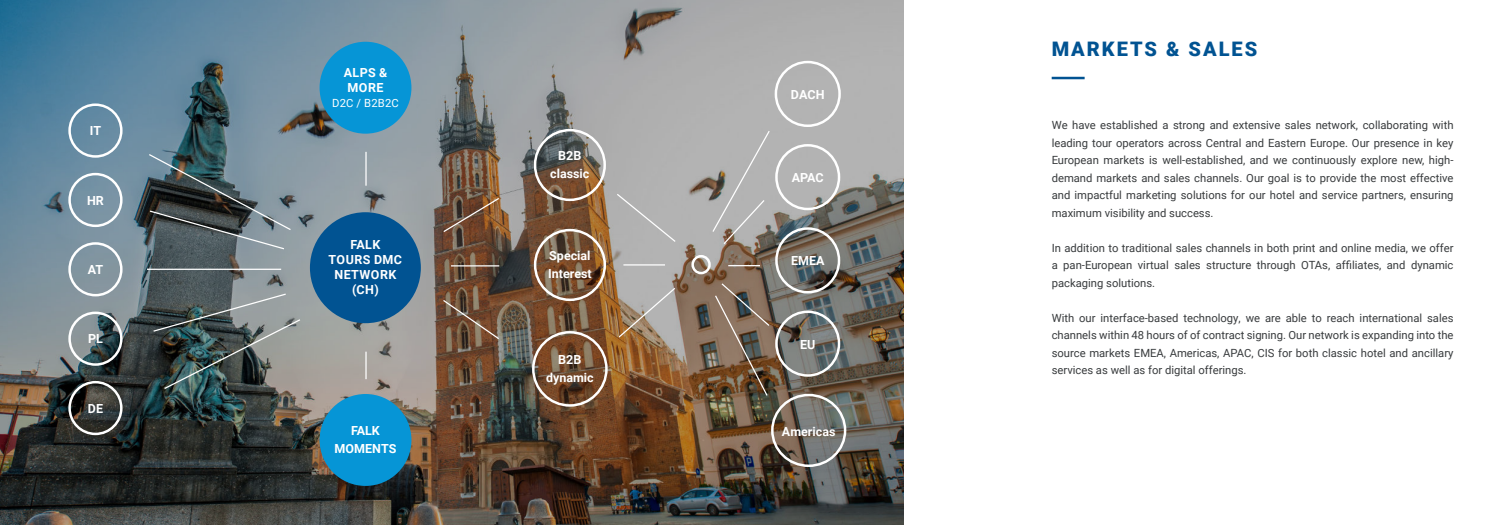
<style>
.page{position:relative;width:1489px;height:525px;background:#fff}
.page>*{position:absolute;margin:0;border:0;box-sizing:border-box;transform-origin:0 0}
.t1{font:900 20px "Roboto";letter-spacing:.1em;color:#015392}
.t2{font:700 12.5px/17.5px "Roboto";color:#fff;text-align:center}
.t3{font:700 12.5px/15px "Roboto";letter-spacing:.035em;color:#fff;text-align:center}
.t4{font:11.25px/17.5px "Roboto";color:#383b3d;text-align:justify}
.t5{font:11.25px "Roboto";letter-spacing:.015em;color:#fff}
</style>
<div class="page">
<hr style="left:1051px;top:77px;width:33px;height:2px;background:#015392">
<img style="left:0;top:0;width:903px;height:524px">
<div style="left:310px;top:212px;width:111px;height:111px;background:#015392;border-radius:50%"></div>
<div style="left:68px;top:103px;width:55px;height:55px;border:3px solid #fff;border-radius:50%"></div>
<div style="left:533px;top:129px;width:73px;height:72px;border:3px solid #fff;border-radius:50%"></div>
<div style="left:319px;top:42px;width:92px;height:92px;background:#0695d6;border-radius:50%"></div>
<div style="left:775px;top:227px;width:65px;height:66px;border:3px solid #fff;border-radius:50%"></div>
<div style="left:775px;top:144px;width:65px;height:66px;border:3px solid #fff;border-radius:50%"></div>
<div style="left:771px;top:393px;width:75px;height:74px;border:3px solid #fff;border-radius:50%"></div>
<div style="left:775px;top:310px;width:65px;height:66px;border:3px solid #fff;border-radius:50%"></div>
<div style="left:774px;top:61px;width:66px;height:66px;border:3px solid #fff;border-radius:50%"></div>
<div style="left:68px;top:173px;width:55px;height:54px;border:3px solid #fff;border-radius:50%"></div>
<div style="left:68px;top:242px;width:55px;height:54px;border:3px solid #fff;border-radius:50%"></div>
<div style="left:68px;top:311px;width:55px;height:54px;border:3px solid #fff;border-radius:50%"></div>
<div style="left:68px;top:381px;width:55px;height:54px;border:3px solid #fff;border-radius:50%"></div>
<svg style="left:148px;top:153px;width:144px;height:97px;background:#5a676d"></svg>
<img style="left:152px;top:292px;width:149px;height:98px">
<hr style="left:365px;top:152px;width:1px;height:33px;background:#fff">
<div style="left:534px;top:229px;width:72px;height:72px;border:3px solid #fff;border-radius:50%"></div>
<div style="left:532px;top:331px;width:75px;height:75px;border:3px solid #fff;border-radius:50%"></div>
<svg style="left:442px;top:298px;width:58px;height:42px;background:#755640"></svg>
<hr style="left:147px;top:268px;width:134px;height:2px;background:#fff">
<hr style="left:451px;top:265px;width:48px;height:1px;background:#fff">
<hr style="left:728px;top:265px;width:32px;height:1px;background:#fff">
<svg style="left:711px;top:129px;width:59px;height:116px;background:#aeacab"></svg>
<img style="left:713px;top:282px;width:57px;height:115px">
<div style="left:319px;top:394px;width:92px;height:91px;background:#0695d6;border-radius:50%"></div>
<svg style="left:365px;top:351px;width:1px;height:28px"></svg>
<svg style="left:442px;top:196px;width:58px;height:37px;background:#78543b"></svg>
<hr style="left:623px;top:264px;width:42px;height:1px;background:#fff">
<div style="left:691px;top:255px;width:19px;height:19px;border:3px solid #fff;border-radius:50%"></div>
<div style="left:615px;top:192px;width:62px;height:51px;background:#b2b2b2"></div>
<svg style="left:617px;top:286px;width:59px;height:52px;background:#aca195"></svg>
<p class="t2" style="left:90px;top:123px;width:13px">IT</p>
<p class="t2" style="left:87px;top:192px;width:18px">HR</p>
<p class="t2" style="left:88px;top:261px;width:17px">AT</p>
<p class="t2" style="left:88px;top:331px;width:16px">PL</p>
<p class="t2" style="left:88px;top:400px;width:17px">DE</p>
<p class="t3" style="left:344px;top:65px;width:45px">ALPS &amp;<br>MORE</p>
<p class="t5" style="left:332px;top:97px;width:68px">D2C / B2B2C</p>
<p class="t3" style="left:328px;top:237px;width:75px">FALK<br>TOURS DMC<br>NETWORK (CH)</p>
<p class="t2" style="left:334px;top:423px;width:63px">FALK<br>MOMENTS</p>
<p class="t2" style="left:550px;top:148px;width:41px">B2B classic</p>
<p class="t2" style="left:548px;top:248px;width:45px;text-align:left">Special<br>Interest</p>
<p class="t2" style="left:546px;top:352px;width:49px">B2B dynamic</p>
<p class="t2" style="left:791px;top:87px;width:35px">DACH</p>
<p class="t2" style="left:791px;top:170px;width:33px">APAC</p>
<p class="t2" style="left:791px;top:253px;width:35px">EMEA</p>
<p class="t2" style="left:800px;top:336px;width:17px">EU</p>
<p class="t2" style="left:782px;top:423px;width:55px">Americas</p>
<h1 class="t1" style="left:1051px;top:38px;width:207px">MARKETS &amp; SALES</h1>
<p class="t4" style="left:1051px;top:117px;width:403px">We have established a strong and extensive sales network, collaborating with leading tour operators across Central and Eastern Europe. Our presence in key European markets is well-established, and we continuously explore new, high&shy;demand markets and sales channels. Our goal is to provide the most effective and impactful marketing solutions for our hotel and service partners, ensuring maximum visibility and success.</p>
<p class="t4" style="left:1051px;top:239px;width:403px">In addition to traditional sales channels in both print and online media, we offer a pan-European virtual sales structure through OTAs, affiliates, and dynamic packaging solutions.</p>
<p class="t4" style="left:1051px;top:309px;width:403px">With our interface-based technology, we are able to reach international sales channels within 48 hours of of contract signing. Our network is expanding into the source markets EMEA, Americas, APAC, CIS for both classic hotel and ancillary services as well as for digital offerings.</p>
</div>
